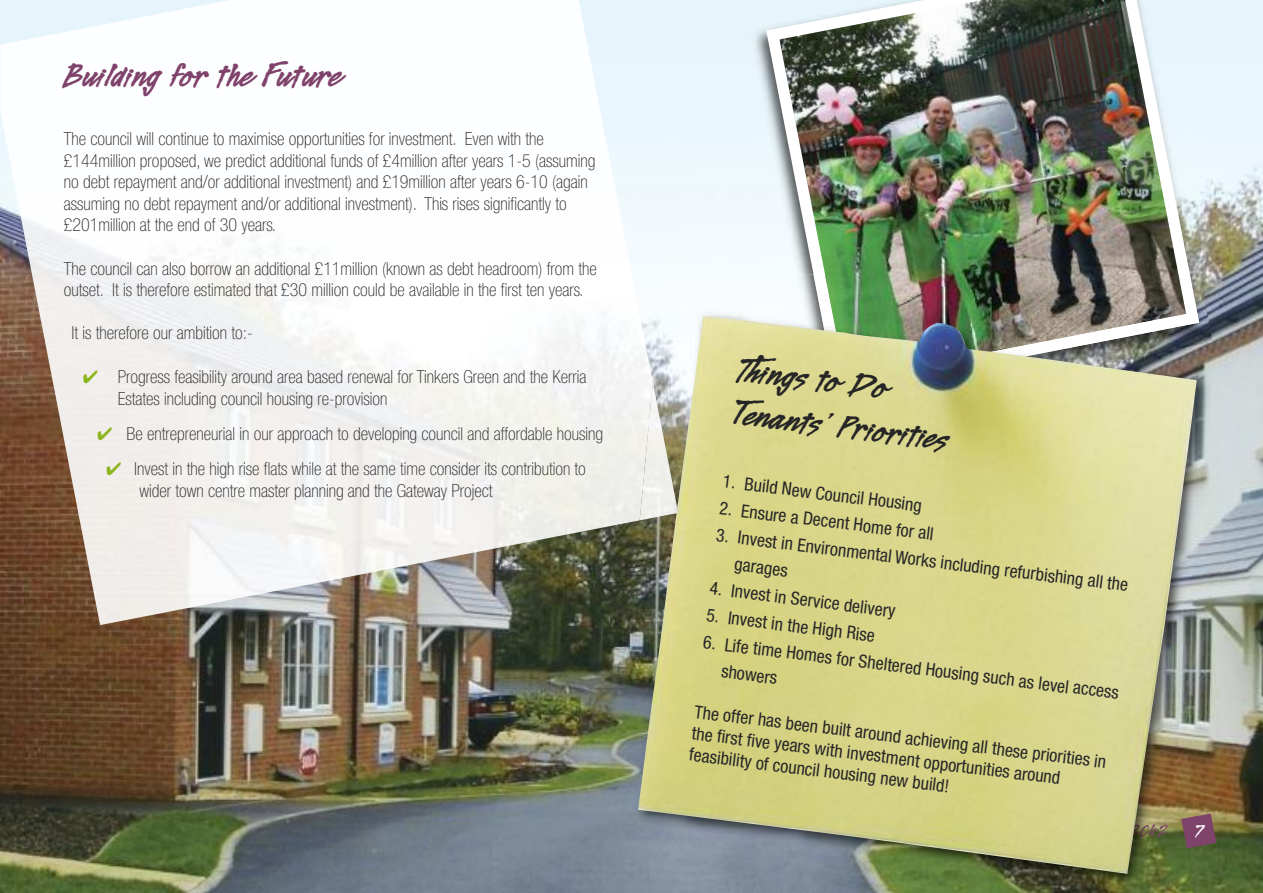
<style>
.page{position:relative;width:1263px;height:893px;background:#fff}
.page>*{position:absolute;margin:0;border:0;box-sizing:border-box;transform-origin:0 0}
.t1{font:700 39px/43.5px "Legault Std";color:#272627}
.t2{font:700 39px "Legault Std";color:#7f436b}
.t3{font:100 condensed 18px/21.6px "Helvetica Neue LT Std";color:#272627}
.t4{font:condensed 18px/27px "Helvetica Neue LT Std";color:#272627}
.s1{color:#8bb61e}
</style>
<div class="page">
<img style="left:1px;top:0;width:1262px;height:893px">
<img style="left:1px;top:0;width:652px;height:625px">
<img style="left:748px;top:0;width:459px;height:260px">
<svg style="left:766px;top:0;width:433px;height:260px;fill:#e9f6fc"></svg>
<img style="left:779px;top:0;width:407px;height:260px">
<img style="left:607px;top:260px;width:638px;height:633px">
<svg style="left:1197px;top:813px;width:19px;height:35px"></svg>
<img style="left:796px;top:273px;width:417px;height:144px">
<img style="left:813px;top:275px;width:386px;height:118px">
<img style="left:825px;top:276px;width:361px;height:17px">
<img style="left:615px;top:293px;width:582px;height:600px">
<svg style="left:735px;top:352px;width:41px;height:36px"></svg>
<svg style="left:716px;top:528px;width:11px;height:14px"></svg>
<h1 class="t2" style="left:64px;top:50px;width:279px">Building for the Future</h1>
<p class="t3" style="left:64px;top:129px;width:533px">The council will continue to maximise opportunities for investment. Even with the £144million proposed, we predict additional funds of £4million after years 1-5 (assuming no debt repayment and/or additional investment) and £19million after years 6-10 (again assuming no debt repayment and/or additional investment). This rises significantly to £201million at the end of 30 years.</p>
<p class="t3" style="left:64px;top:259px;width:535px">The council can also borrow an additional £11million (known as debt headroom) from the outset. It is therefore estimated that £30 million could be available in the first ten years.</p>
<p class="t3" style="left:72px;top:324px;width:183px">It is therefore our ambition to:-</p>
<p class="t3" style="left:118px;top:368px;width:470px;text-indent:-35px"><span class="s1">✔</span> Progress feasibility around area based renewal for Tinkers Green and the Kerria<br>Estates including council housing re-provision</p>
<p class="t3" style="left:97px;top:425px;width:508px"><span class="s1">✔</span> Be entrepreneurial in our approach to developing council and affordable housing</p>
<p class="t3" style="left:139px;top:460px;width:448px;text-indent:-33px"><span class="s1">✔</span> Invest in the high rise flats while at the same time consider its contribution to wider town centre master planning and the Gateway Project</p>
<h1 class="t1" style="left:740px;top:345px;width:221px;text-indent:25px;rotate:7deg">ings to Do<br>Tenants’ Priorities</h1>
<p class="t4" style="left:724px;top:469px;width:202px;rotate:7deg">1. Build New Council Housing</p>
<p class="t4" style="left:739px;top:525px;width:395px;rotate:7deg">Invest in Environmental Works including refurbishing all the garages</p>
<p class="t4" style="left:721px;top:496px;width:217px;rotate:7deg">2. Ensure a Decent Home for all</p>
<p class="t4" style="left:711px;top:576px;width:189px;rotate:7deg">4. Invest in Service delivery</p>
<p class="t4" style="left:708px;top:603px;width:171px;rotate:7deg">5. Invest in the High Rise</p>
<p class="t4" style="left:726px;top:632px;width:399px;text-indent:-22px;rotate:7deg">6. Life time Homes for Sheltered Housing such as level access showers</p>
<p class="t4" style="left:696px;top:702px;width:416px;line-height:21.6px;rotate:7deg">The offer has been built around achieving all these priorities in the fi rst fi ve years with investment opportunities around feasibility of council housing new build!</p>
</div>
